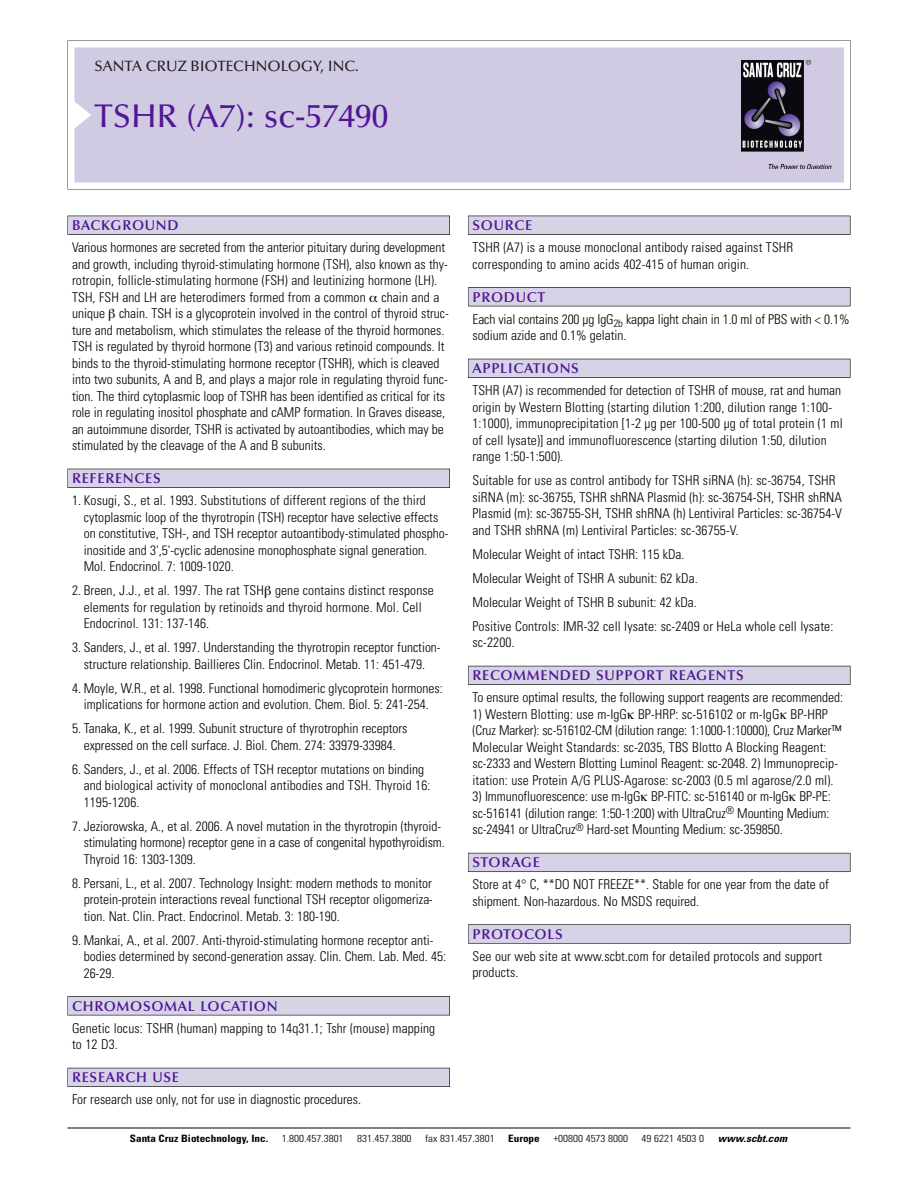
<style>
.page{position:relative;width:918px;height:1188px;background:#fff}
.page>*{position:absolute;margin:0;border:0;box-sizing:border-box;transform-origin:0 0}
.t1{font:500 33px "Optima";color:#511695}
.t2{font:500 15px "Optima";color:#231f20}
.t3{font:600 14.25px "Optima";letter-spacing:.05em;color:#511695}
.t4{font:300 condensed 13.5px/16.5px "Univers";color:#000}
.t5{font:300 condensed 10.2px "Univers";color:#000;scale:1.1 1}
.t6{font:700 condensed 10.2px "Univers";color:#000;scale:1.1 1}
.t7{font:italic 700 condensed 10.2px "Univers";letter-spacing:.005em;color:#000;scale:1.1 1}
</style>
<div class="page">
<svg style="left:68px;top:40px;width:783px;height:149px"></svg>
<div style="left:74px;top:47px;width:770px;height:135px;background:#d1cae3"></div>
<img style="left:741px;top:60px;width:90px;height:108px">
<div style="left:68px;top:216px;width:382px;height:19px;background:#525155"></div>
<div style="left:68px;top:216px;width:381px;height:18px;background:#d7d3e7"></div>
<div style="left:68px;top:469px;width:382px;height:19px;background:#515055"></div>
<div style="left:68px;top:469px;width:381px;height:18px;background:#d7d3e7"></div>
<div style="left:68px;top:996px;width:382px;height:19px;background:#545357"></div>
<div style="left:68px;top:997px;width:381px;height:18px;background:#d7d3e7"></div>
<div style="left:68px;top:1068px;width:382px;height:19px;background:#54535a"></div>
<div style="left:68px;top:1068px;width:381px;height:18px;background:#d7d3e7"></div>
<div style="left:468px;top:216px;width:382px;height:19px;background:#525155"></div>
<div style="left:468px;top:216px;width:382px;height:18px;background:#d7d3e7"></div>
<div style="left:468px;top:287px;width:382px;height:19px;background:#525155"></div>
<div style="left:468px;top:288px;width:382px;height:18px;background:#d7d3e7"></div>
<div style="left:468px;top:359px;width:382px;height:19px;background:#525158"></div>
<div style="left:468px;top:359px;width:382px;height:18px;background:#d7d3e7"></div>
<div style="left:468px;top:666px;width:382px;height:19px;background:#54535a"></div>
<div style="left:468px;top:666px;width:382px;height:18px;background:#d7d3e7"></div>
<div style="left:468px;top:853px;width:382px;height:19px;background:#5b5a62"></div>
<div style="left:468px;top:853px;width:382px;height:18px;background:#d7d3e7"></div>
<div style="left:468px;top:924px;width:382px;height:20px;background:#666667"></div>
<div style="left:468px;top:925px;width:382px;height:18px;background:#d7d3e7"></div>
<hr style="left:68px;top:1128px;width:782px;height:1px;background:#000">
<p class="t2" style="left:94px;top:61px;width:266px">SANTA CRUZ BIOTECHNOLOGY, INC.</p>
<h1 class="t1" style="left:94px;top:103px;width:295px">TSHR (A7): sc-57490</h1>
<p class="t3" style="left:72px;top:219px;width:108px">BACKGROUND</p>
<p class="t4" style="left:72px;top:240px;width:378px">Various hormones are secreted from the anterior pituitary during development and growth, including thyroid-stimulating hormone (TSH), also known as thy&shy;rotropin, follicle-stimulating hormone (FSH) and leutinizing hormone (LH).<br>TSH, FSH and LH are heterodimers formed from a common chain and a unique chain. TSH is a glycoprotein involved in the control of thyroid struc&shy;ture and metabolism, which stimulates the release of the thyroid hormones.<br>TSH is regulated by thyroid hormone (T3) and various retinoid compounds. It binds to the thyroid-stimulating hormone receptor (TSHR), which is cleaved into two subunits, A and B, and plays a major role in regulating thyroid func&shy;tion. The third cytoplasmic loop of TSHR has been identified as critical for its role in regulating inositol phosphate and cAMP formation. In Graves disease, an autoimmune disorder, TSHR is activated by autoantibodies, which may be stimulated by the cleavage of the A and B subunits.</p>
<p class="t3" style="left:72px;top:473px;width:90px">REFERENCES</p>
<p class="t4" style="left:84px;top:493px;width:366px;text-indent:-12px">1. Kosugi, S., et al. 1993. Substitutions of different regions of the third cytoplasmic loop of the thyrotropin (TSH) receptor have selective effects on constitutive, TSH-, and TSH receptor autoantibody-stimulated phospho&shy;inositide and 3',5'-cyclic adenosine monophosphate signal generation.<br>Mol. Endocrinol. 7: 1009-1020.</p>
<p class="t4" style="left:84px;top:583px;width:352px;text-indent:-12px">2. Breen, J.J., et al. 1997. The rat TSH gene contains distinct response elements for regulation by retinoids and thyroid hormone. Mol. Cell<br>Endocrinol. 131: 137-146.</p>
<p class="t4" style="left:72px;top:640px;width:370px;text-align:center">3. Sanders, J., et al. 1997. Understanding the thyrotropin receptor function&shy;structure relationship. Baillieres Clin. Endocrinol. Metab. 11: 451-479.</p>
<p class="t4" style="left:72px;top:681px;width:372px;text-align:center">4. Moyle, W.R., et al. 1998. Functional homodimeric glycoprotein hormones: implications for hormone action and evolution. Chem. Biol. 5: 241-254.</p>
<p class="t4" style="left:72px;top:721px;width:337px;text-align:center">5. Tanaka, K., et al. 1999. Subunit structure of thyrotrophin receptors expressed on the cell surface. J. Biol. Chem. 274: 33979-33984.</p>
<p class="t4" style="left:84px;top:762px;width:348px;text-indent:-12px">6. Sanders, J., et al. 2006. Effects of TSH receptor mutations on binding and biological activity of monoclonal antibodies and TSH. Thyroid 16:<br>1195-1206.</p>
<p class="t4" style="left:84px;top:819px;width:363px;text-indent:-12px">7. Jeziorowska, A., et al. 2006. A novel mutation in the thyrotropin (thyroid&shy;stimulating hormone) receptor gene in a case of congenital hypothyroidism.<br>Thyroid 16: 1303-1309.</p>
<p class="t4" style="left:84px;top:876px;width:350px;text-align:justify;text-indent:-12px">8. Persani, L., et al. 2007. Technology Insight: modern methods to monitor protein-protein interactions reveal functional TSH receptor oligomeriza&shy;tion. Nat. Clin. Pract. Endocrinol. Metab. 3: 180-190.</p>
<p class="t4" style="left:84px;top:933px;width:364px;text-indent:-12px">9. Mankai, A., et al. 2007. Anti-thyroid-stimulating hormone receptor anti&shy;bodies determined by second-generation assay. Clin. Chem. Lab. Med. 45:<br>26-29.</p>
<p class="t3" style="left:72px;top:1000px;width:207px">CHROMOSOMAL LOCATION</p>
<p class="t4" style="left:72px;top:1021px;width:365px">Genetic locus: TSHR (human) mapping to 14q31.1; Tshr (mouse) mapping to 12 D3.</p>
<p class="t3" style="left:72px;top:1072px;width:109px">RESEARCH USE</p>
<p class="t4" style="left:72px;top:1092px;width:290px">For research use only, not for use in diagnostic procedures.</p>
<p class="t3" style="left:473px;top:219px;width:61px">SOURCE</p>
<p class="t4" style="left:473px;top:240px;width:322px">TSHR (A7) is a mouse monoclonal antibody raised against TSHR corresponding to amino acids 402-415 of human origin.</p>
<p class="t3" style="left:473px;top:291px;width:74px">PRODUCT</p>
<p class="t4" style="left:473px;top:312px;width:379px">Each vial contains 200 µg IgG<sub>2b</sub> kappa light chain in 1.0 ml of PBS with &lt; 0.1% sodium azide and 0.1% gelatin.</p>
<p class="t3" style="left:473px;top:363px;width:108px">APPLICATIONS</p>
<p class="t4" style="left:473px;top:383px;width:372px">TSHR (A7) is recommended for detection of TSHR of mouse, rat and human origin by Western Blotting (starting dilution 1:200, dilution range 1:100- 1:1000), immunoprecipitation [1-2 µg per 100-500 µg of total protein (1 ml of cell lysate)] and immunofluorescence (starting dilution 1:50, dilution range 1:50-1:500).</p>
<p class="t4" style="left:473px;top:473px;width:371px">Suitable for use as control antibody for TSHR siRNA (h): sc-36754, TSHR siRNA (m): sc-36755, TSHR shRNA Plasmid (h): sc-36754-SH, TSHR shRNA Plasmid (m): sc-36755-SH, TSHR shRNA (h) Lentiviral Particles: sc-36754-V and TSHR shRNA (m) Lentiviral Particles: sc-36755-V.</p>
<p class="t4" style="left:473px;top:543px;width:362px;line-height:24px">Molecular Weight of intact TSHR: 115 kDa.<br>Molecular Weight of TSHR A subunit: 62 kDa.<br>Molecular Weight of TSHR B subunit: 42 kDa.<br>Positive Controls: IMR-32 cell lysate: sc-2409 or HeLa whole cell lysate:</p>
<p class="t4" style="left:473px;top:635px;width:44px">sc-2200.</p>
<p class="t3" style="left:473px;top:670px;width:273px">RECOMMENDED SUPPORT REAGENTS</p>
<p class="t4" style="left:473px;top:690px;width:372px">To ensure optimal results, the following support reagents are recommended:</p>
<p class="t4" style="left:473px;top:707px;width:370px">1) Western Blotting: use m-IgG BP-HRP: sc-516102 or m-IgG BP-HRP (Cruz Marker): sc-516102-CM (dilution range: 1:1000-1:10000), Cruz Marker™ Molecular Weight Standards: sc-2035, TBS Blotto A Blocking Reagent: sc-2333 and Western Blotting Luminol Reagent: sc-2048. 2) Immunoprecip&shy;itation: use Protein A/G PLUS-Agarose: sc-2003 (0.5 ml agarose/2.0 ml).</p>
<p class="t4" style="left:473px;top:789px;width:360px;text-align:justify">3) Immunofluorescence: use m-IgG BP-FITC: sc-516140 or m-IgG BP-PE: sc-516141 (dilution range: 1:50-1:200) with UltraCruz<sup>®</sup> Mounting Medium: sc-24941 or UltraCruz<sup>®</sup> Hard-set Mounting Medium: sc-359850.</p>
<p class="t3" style="left:473px;top:857px;width:69px">STORAGE</p>
<p class="t4" style="left:473px;top:877px;width:358px">Store at 4° C, **DO NOT FREEZE**. Stable for one year from the date of shipment. Non-hazardous. No MSDS required.</p>
<p class="t3" style="left:473px;top:928px;width:92px">PROTOCOLS</p>
<p class="t4" style="left:473px;top:949px;width:351px">See our web site at www.scbt.com for detailed protocols and support products.</p>
<p class="t6" style="left:130px;top:1135px;width:127px">Santa Cruz Biotechnology, Inc.</p>
<p class="t5" style="left:282px;top:1135px;width:58px">1.800.457.3801</p>
<p class="t5" style="left:357px;top:1135px;width:51px">831.457.3800</p>
<p class="t5" style="left:425px;top:1135px;width:65px">fax 831.457.3801</p>
<p class="t6" style="left:508px;top:1135px;width:30px">Europe</p>
<p class="t5" style="left:553px;top:1135px;width:69px">+00800 4573 8000</p>
<p class="t5" style="left:642px;top:1135px;width:58px">49 6221 4503 0</p>
<p class="t7" style="left:718px;top:1135px;width:64px">www.scbt.com</p>
</div>
